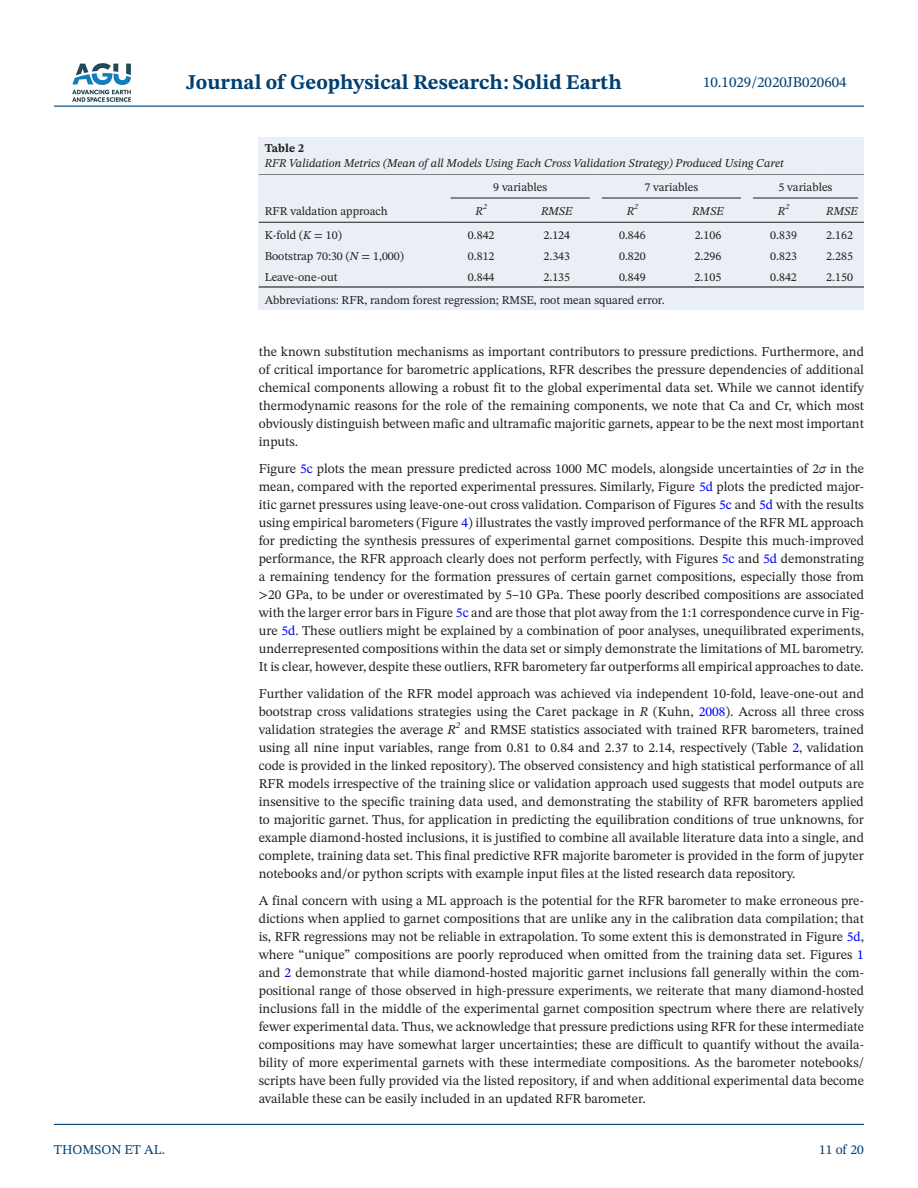
<style>
.page{position:relative;width:918px;height:1188px;background:#fff}
.page>*{position:absolute;margin:0;border:0;box-sizing:border-box;transform-origin:0 0}
.t1{font:700 21px "STIX Two Text";color:#004073}
.t2{font:15px "STIX Two Text";color:#004073}
.t3{font:13.5px/18px "STIX Two Text";color:#231f20;text-align:justify}
.t4{font:13.5px "STIX Two Text";color:#004073}
.t5{font:12px "STIX Two Text";color:#231f20}
.t6{font:italic 12px "STIX Two Text";color:#231f20}
.t7{font:700 12px "STIX Two Text";color:#231f20}
.s1{font-style:italic}
.s2{color:#00f}
</style>
<div class="page">
<hr style="left:54px;top:106px;width:810px;height:1px;background:#004073">
<hr style="left:54px;top:1124px;width:810px;height:1px;background:#004073">
<img style="left:72px;top:63px;width:59px;height:39px">
<div style="left:259px;top:173px;width:605px;height:137px;background:#eaeef5"></div>
<hr style="left:259px;top:173px;width:186px;height:2px;background:#231f20">
<hr style="left:259px;top:222px;width:186px;height:1px;background:#231f20">
<hr style="left:445px;top:173px;width:73px;height:2px;background:#231f20">
<hr style="left:518px;top:173px;width:78px;height:2px;background:#231f20">
<hr style="left:596px;top:173px;width:73px;height:2px;background:#231f20">
<hr style="left:669px;top:173px;width:78px;height:2px;background:#231f20">
<hr style="left:747px;top:173px;width:73px;height:2px;background:#231f20">
<hr style="left:820px;top:173px;width:44px;height:2px;background:#231f20">
<hr style="left:445px;top:222px;width:73px;height:1px;background:#231f20">
<hr style="left:518px;top:222px;width:78px;height:1px;background:#231f20">
<hr style="left:596px;top:222px;width:73px;height:1px;background:#231f20">
<hr style="left:669px;top:222px;width:78px;height:1px;background:#231f20">
<hr style="left:747px;top:222px;width:73px;height:1px;background:#231f20">
<hr style="left:820px;top:222px;width:44px;height:1px;background:#231f20">
<hr style="left:259px;top:286px;width:186px;height:2px;background:#231f20">
<hr style="left:445px;top:286px;width:73px;height:2px;background:#231f20">
<hr style="left:518px;top:286px;width:78px;height:2px;background:#231f20">
<hr style="left:596px;top:286px;width:73px;height:2px;background:#231f20">
<hr style="left:669px;top:286px;width:78px;height:2px;background:#231f20">
<hr style="left:747px;top:286px;width:73px;height:2px;background:#231f20">
<hr style="left:820px;top:286px;width:44px;height:2px;background:#231f20">
<hr style="left:451px;top:198px;width:139px;height:1px;background:#231f20">
<hr style="left:602px;top:198px;width:139px;height:1px;background:#231f20">
<hr style="left:753px;top:198px;width:105px;height:1px;background:#231f20">
<div style="left:259px;top:137px;width:605px;height:36px;background:#eaeef5"></div>
<p class="t4" style="left:54px;top:1140px;width:113px">THOMSON ET AL.</p>
<h1 class="t1" style="left:186px;top:67px;width:437px">Journal of Geophysical Research: Solid Earth</h1>
<p class="t2" style="left:703px;top:72px;width:145px">10.1029/2020JB020604</p>
<p class="t7" style="left:265px;top:140px;width:41px">Table 2</p>
<p class="t6" style="left:265px;top:155px;width:520px">RFR Validation Metrics (Mean of all Models Using Each Cross Validation Strategy) Produced Using Caret</p>
<p class="t5" style="left:265px;top:202px;width:125px">RFR valdation approach</p>
<p class="t5" style="left:493px;top:178px;width:55px">9 variables</p>
<p class="t5" style="left:644px;top:178px;width:55px">7 variables</p>
<p class="t5" style="left:779px;top:178px;width:55px">5 variables</p>
<p class="t6" style="left:476px;top:202px;width:13px">R<sup>2</sup></p>
<p class="t6" style="left:541px;top:202px;width:33px">RMSE</p>
<p class="t6" style="left:627px;top:202px;width:13px">R<sup>2</sup></p>
<p class="t6" style="left:692px;top:202px;width:33px">RMSE</p>
<p class="t6" style="left:778px;top:202px;width:13px">R<sup>2</sup></p>
<p class="t6" style="left:826px;top:202px;width:33px">RMSE</p>
<p class="t5" style="left:265px;top:226px;width:79px">K-fold (<span class="s1">K</span> = 10)</p>
<p class="t5" style="left:468px;top:226px;width:28px">0.842</p>
<p class="t5" style="left:543px;top:226px;width:28px">2.124</p>
<p class="t5" style="left:619px;top:226px;width:28px">0.846</p>
<p class="t5" style="left:695px;top:226px;width:28px">2.106</p>
<p class="t5" style="left:770px;top:226px;width:28px">0.839</p>
<p class="t5" style="left:826px;top:226px;width:28px">2.162</p>
<p class="t5" style="left:265px;top:247px;width:141px">Bootstrap 70:30 (<span class="s1">N</span> = 1,000)</p>
<p class="t5" style="left:468px;top:247px;width:28px">0.812</p>
<p class="t5" style="left:543px;top:247px;width:28px">2.343</p>
<p class="t5" style="left:619px;top:247px;width:28px">0.820</p>
<p class="t5" style="left:695px;top:247px;width:28px">2.296</p>
<p class="t5" style="left:770px;top:247px;width:28px">0.823</p>
<p class="t5" style="left:826px;top:247px;width:28px">2.285</p>
<p class="t5" style="left:265px;top:268px;width:74px">Leave-one-out</p>
<p class="t5" style="left:468px;top:268px;width:28px">0.844</p>
<p class="t5" style="left:543px;top:268px;width:28px">2.135</p>
<p class="t5" style="left:619px;top:268px;width:28px">0.849</p>
<p class="t5" style="left:695px;top:268px;width:28px">2.105</p>
<p class="t5" style="left:770px;top:268px;width:28px">0.842</p>
<p class="t5" style="left:826px;top:268px;width:28px">2.150</p>
<p class="t5" style="left:265px;top:291px;width:401px">Abbreviations: RFR, random forest regression; RMSE, root mean squared error.</p>
<p class="t3" style="left:259px;top:342px;width:607px">the known substitution mechanisms as important contributors to pressure predictions. Furthermore, and of critical importance for barometric applications, RFR describes the pressure dependencies of additional chemical components allowing a robust fit to the global experimental data set. While we cannot identify thermodynamic reasons for the role of the remaining components, we note that Ca and Cr, which most obviously distinguish between mafic and ultramafic majoritic garnets, appear to be the next most important inputs.</p>
<p class="t3" style="left:259px;top:459px;width:607px">Figure <span class="s2">5c</span> plots the mean pressure predicted across 1000 MC models, alongside uncertainties of 2<span class="s1">σ</span> in the mean, compared with the reported experimental pressures. Similarly, Figure <span class="s2">5d</span> plots the predicted major&shy;itic garnet pressures using leave-one-out cross validation. Comparison of Figures <span class="s2">5c</span> and <span class="s2">5d</span> with the results using empirical barometers (Figure <span class="s2">4</span>) illustrates the vastly improved performance of the RFR ML approach for predicting the synthesis pressures of experimental garnet compositions. Despite this much-improved performance, the RFR approach clearly does not perform perfectly, with Figures <span class="s2">5c</span> and <span class="s2">5d</span> demonstrating a remaining tendency for the formation pressures of certain garnet compositions, especially those from &gt;20 GPa, to be under or overestimated by 5–10 GPa. These poorly described compositions are associated with the larger error bars in Figure <span class="s2">5c</span> and are those that plot away from the 1:1 correspondence curve in Fig&shy;ure <span class="s2">5d</span>. These outliers might be explained by a combination of poor analyses, unequilibrated experiments, underrepresented compositions within the data set or simply demonstrate the limitations of ML barometry.<br>It is clear, however, despite these outliers, RFR barometery far outperforms all empirical approaches to date.</p>
<p class="t3" style="left:259px;top:684px;width:607px">Further validation of the RFR model approach was achieved via independent 10-fold, leave-one-out and bootstrap cross validations strategies using the Caret package in <span class="s1">R</span> (Kuhn, <span class="s2">2008</span>). Across all three cross validation strategies the average <span class="s1">R</span><sup>2</sup> and RMSE statistics associated with trained RFR barometers, trained using all nine input variables, range from 0.81 to 0.84 and 2.37 to 2.14, respectively (Table <span class="s2">2</span>, validation code is provided in the linked repository). The observed consistency and high statistical performance of all RFR models irrespective of the training slice or validation approach used suggests that model outputs are insensitive to the specific training data used, and demonstrating the stability of RFR barometers applied to majoritic garnet. Thus, for application in predicting the equilibration conditions of true unknowns, for example diamond-hosted inclusions, it is justified to combine all available literature data into a single, and complete, training data set. This final predictive RFR majorite barometer is provided in the form of jupyter notebooks and/or python scripts with example input files at the listed research data repository.</p>
<p class="t3" style="left:259px;top:891px;width:607px">A final concern with using a ML approach is the potential for the RFR barometer to make erroneous pre&shy;dictions when applied to garnet compositions that are unlike any in the calibration data compilation; that is, RFR regressions may not be reliable in extrapolation. To some extent this is demonstrated in Figure <span class="s2">5d</span>, where “unique” compositions are poorly reproduced when omitted from the training data set. Figures <span class="s2">1 </span>and <span class="s2">2</span> demonstrate that while diamond-hosted majoritic garnet inclusions fall generally within the com&shy;positional range of those observed in high-pressure experiments, we reiterate that many diamond-hosted inclusions fall in the middle of the experimental garnet composition spectrum where there are relatively fewer experimental data. Thus, we acknowledge that pressure predictions using RFR for these intermediate compositions may have somewhat larger uncertainties; these are difficult to quantify without the availa&shy;bility of more experimental garnets with these intermediate compositions. As the barometer notebooks/ scripts have been fully provided via the listed repository, if and when additional experimental data become available these can be easily included in an updated RFR barometer.</p>
<p class="t4" style="left:819px;top:1140px;width:46px">11 of 20</p>
</div>
